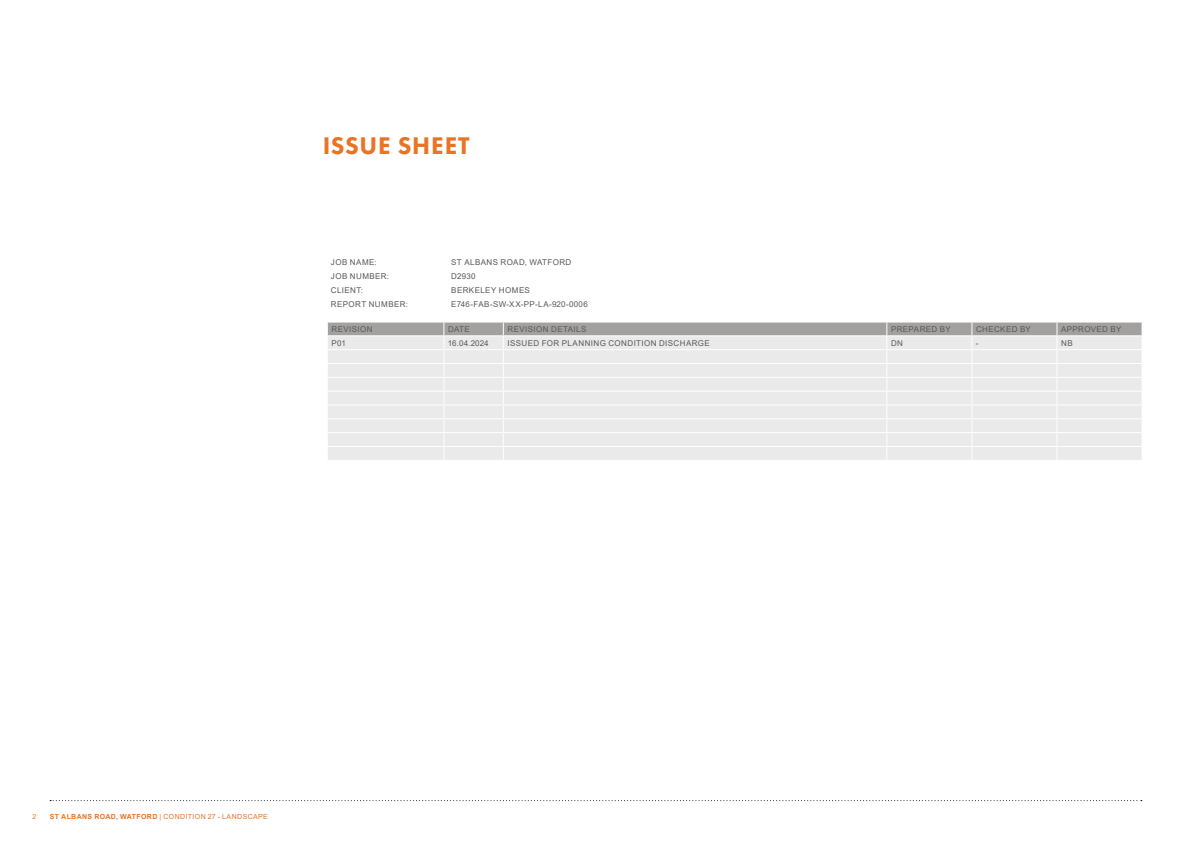
<style>
.page{position:relative;width:1191px;height:842px;background:#fff}
.page>*{position:absolute;margin:0;border:0;box-sizing:border-box;transform-origin:0 0}
.t1{font:800 25px "Futura PT";letter-spacing:.03em;color:#eb7324}
.t2{font:8px "Arial";letter-spacing:.05em;color:#575956}
.t3{font:7px "Arial";letter-spacing:.055em;color:#eb7324}
.s1{font-weight:700}
</style>
<div class="page">
<svg style="left:50px;top:800px;width:1091px;height:1px"></svg>
<svg style="left:327px;top:322px;width:815px;height:138px;background:#e5e4e4"></svg>
<h1 class="t1" style="left:323px;top:130px;width:148px">ISSUE SHEET</h1>
<p class="t2" style="left:331px;top:257px;width:47px">JOB NAME:</p>
<p class="t2" style="left:451px;top:257px;width:121px">ST ALBANS ROAD, WATFORD</p>
<p class="t2" style="left:331px;top:270px;width:60px">JOB NUMBER:</p>
<p class="t2" style="left:451px;top:270px;width:26px">D2930</p>
<p class="t2" style="left:331px;top:285px;width:33px">CLIENT:</p>
<p class="t2" style="left:451px;top:285px;width:80px">BERKELEY HOMES</p>
<p class="t2" style="left:331px;top:298px;width:79px">REPORT NUMBER:</p>
<p class="t2" style="left:451px;top:298px;width:138px">E746-FAB-SW-XX-PP-LA-920-0006</p>
<p class="t2" style="left:331px;top:323px;width:43px">REVISION</p>
<p class="t2" style="left:448px;top:323px;width:23px">DATE</p>
<p class="t2" style="left:507px;top:323px;width:80px">REVISION DETAILS</p>
<p class="t2" style="left:891px;top:323px;width:61px">PREPARED BY</p>
<p class="t2" style="left:976px;top:323px;width:56px">CHECKED BY</p>
<p class="t2" style="left:1061px;top:323px;width:62px">APPROVED BY</p>
<p class="t2" style="left:331px;top:337px;width:16px">P01</p>
<p class="t2" style="left:448px;top:337px;width:42px">16.04.2024</p>
<p class="t2" style="left:507px;top:337px;width:204px">ISSUED FOR PLANNING CONDITION DISCHARGE</p>
<p class="t2" style="left:891px;top:337px;width:13px">DN</p>
<p class="t2" style="left:976px;top:337px;width:4px">-</p>
<p class="t2" style="left:1061px;top:337px;width:13px">NB</p>
<p class="t3" style="left:33px;top:811px;width:5px">2</p>
<p class="t3" style="left:50px;top:811px;width:220px"><span class="s1">ST ALBANS ROAD, WATFORD</span> | CONDITION 27 - LANDSCAPE</p>
</div>
